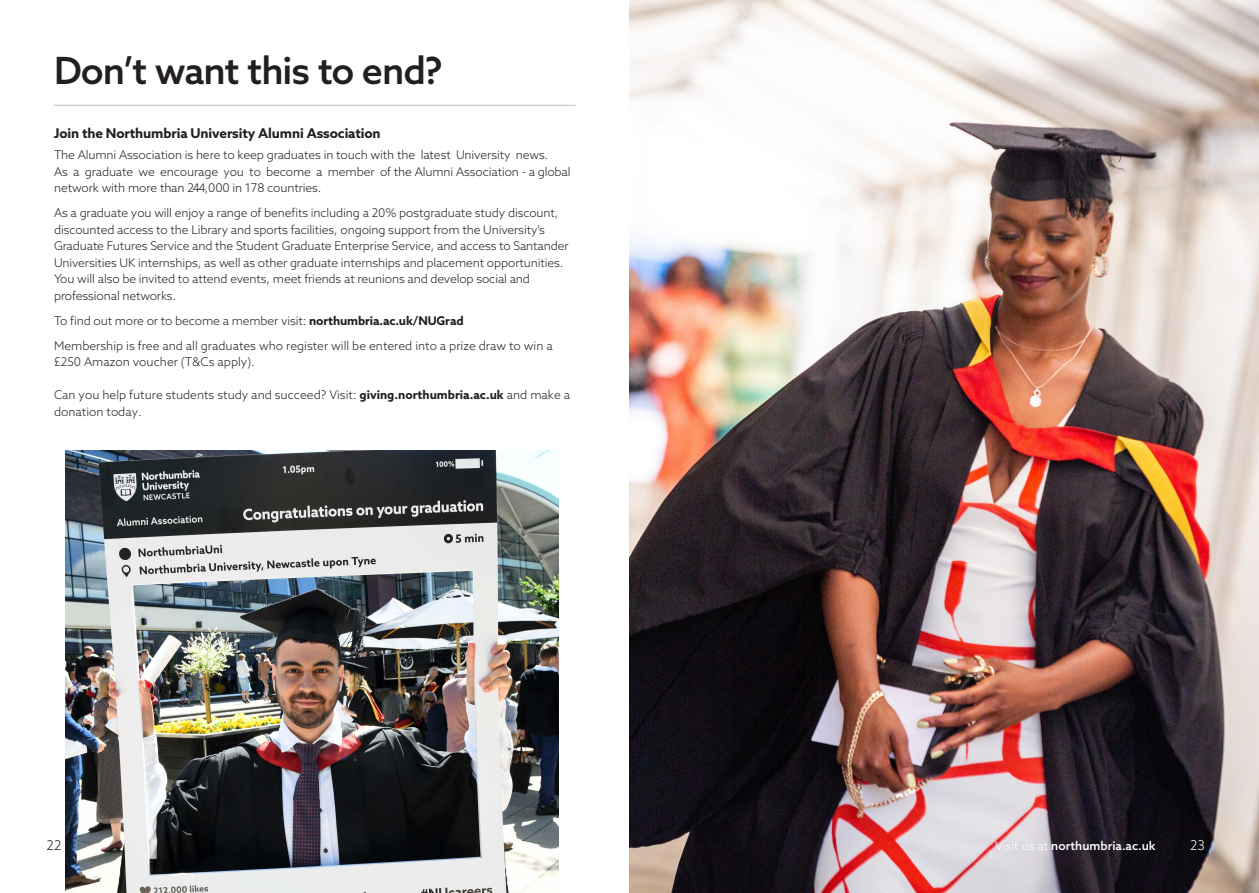
<style>
.page{position:relative;width:1259px;height:893px;background:#fff}
.page>*{position:absolute;margin:0;border:0;box-sizing:border-box;transform-origin:0 0}
.Page_Headline_-_RULE{font:500 37.5px "Azo Sans";letter-spacing:-.025em;color:#231f20}
.Body_Copy{font:700 13.5px "Azo Sans";letter-spacing:-.01em;color:#231f20}
.t1{font:300 13.5px "Azo Sans";color:#231f20}
.t2{font:300 13.5px "Azo Sans";color:#fff}
.Body_Copy-2{font:300 12px/16.5px "Azo Sans";letter-spacing:-.01em;color:#231f20}
.t3{font:500 12px "Azo Sans";color:#fff}
.s1{font-weight:700}
.s2{font-weight:300}
</style>
<div class="page">
<img style="left:66px;top:450px;width:492px;height:443px">
<hr style="left:54px;top:105px;width:521px;height:1px;background:#bcbdc0">
<img style="left:629px;top:0;width:630px;height:893px">
<p class="Page_Headline_-_RULE" style="left:54px;top:46px;width:390px">Don’t want this to end?</p>
<p class="Body_Copy" style="left:54px;top:125px;width:328px">Join the Northumbria University Alumni Association</p>
<p class="Body_Copy-2" style="left:54px;top:146px;width:518px">The Alumni Association is here to keep graduates in touch with the latest University news.<br>As a graduate we encourage you to become a member of the Alumni Association - a global network with more than 244,000 in 178 countries.</p>
<p class="Body_Copy-2" style="left:54px;top:205px;width:516px">As a graduate you will enjoy a range of benefits including a 20% postgraduate study discount, discounted access to the Library and sports facilities, ongoing support from the University’s Graduate Futures Service and the Student Graduate Enterprise Service, and access to Santander Universities UK internships, as well as other graduate internships and placement opportunities.<br>You will also be invited to attend events, meet friends at reunions and develop social and professional networks.</p>
<p class="Body_Copy-2" style="left:54px;top:308px;width:500px;line-height:25px">To find out more or to become a member visit: <span class="s1">northumbria.ac.uk/NUGrad<br></span>Membership is free and all graduates who register will be entered into a prize draw to win a</p>
<p class="Body_Copy-2" style="left:54px;top:354px;width:202px">£250 Amazon voucher (T&amp;Cs apply).</p>
<p class="Body_Copy-2" style="left:54px;top:387px;width:517px">Can you help future students study and succeed? Visit: <span class="s1">giving.northumbria.ac.uk</span> and make a donation today.</p>
<p class="t1" style="left:46px;top:836px;width:16px">22</p>
<p class="t3" style="left:995px;top:838px;width:162px"><span class="s2">Visit us at</span> northumbria.ac.uk</p>
<p class="t2" style="left:1190px;top:836px;width:16px">23</p>
</div>
